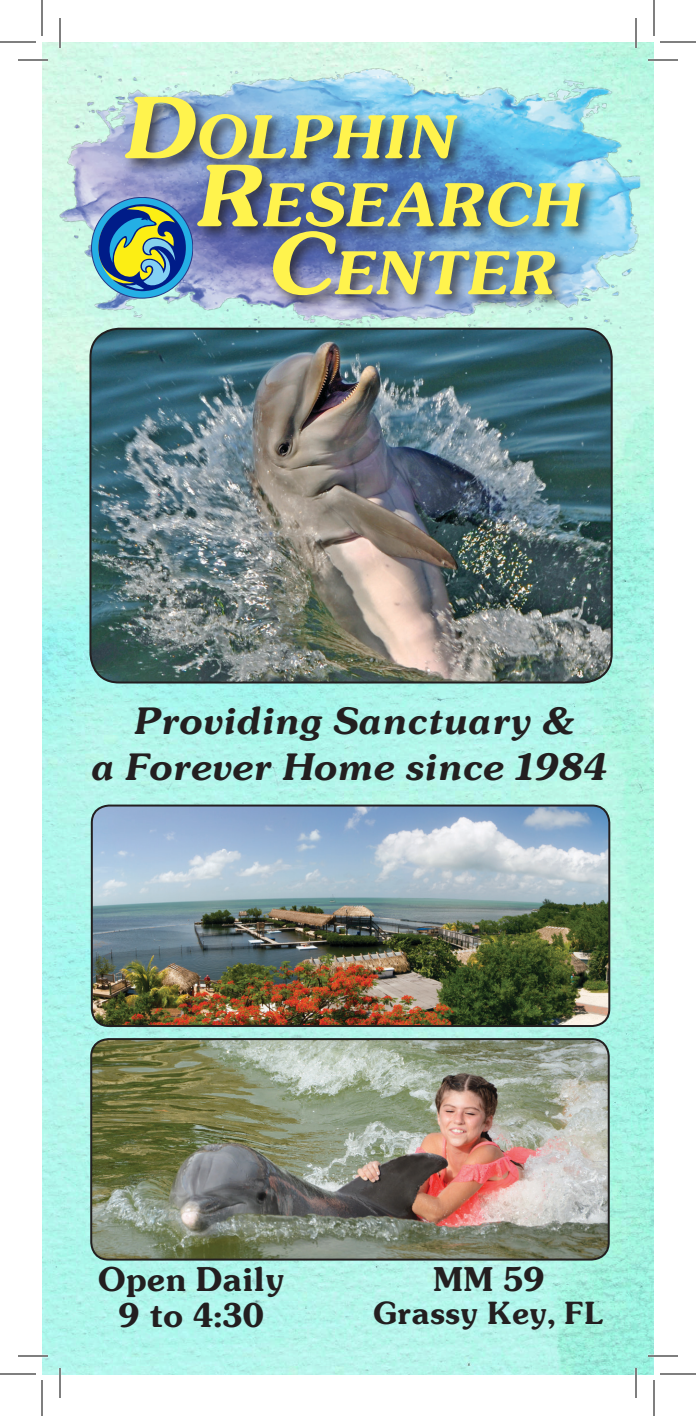
<style>
.page{position:relative;width:696px;height:1416px;background:#fff}
.page>*{position:absolute;margin:0;border:0;box-sizing:border-box;transform-origin:0 0}
.t1{font:italic 700 54.6px "Souvenir";color:#fff34d}
.t2{font:italic 700 34px/46px "Souvenir";color:#231f20;text-align:center}
.t3{font:700 30px "Souvenir";color:#231f20}
.t4{font:700 28px "Souvenir";color:#231f20}
.s1{font-size:78px}
</style>
<div class="page">
<img style="left:42px;top:42px;width:612px;height:1332px">
<img style="left:55px;top:62px;width:586px;height:272px">
<img style="left:90px;top:329px;width:522px;height:354px">
<div style="left:89px;top:328px;width:524px;height:356px;border:2px solid #231f20;border-radius:29px"></div>
<div style="left:122px;top:93px;width:479px;height:218px;background:#231f20;opacity:.75"></div>
<svg style="left:92px;top:197px;width:101px;height:101px"></svg>
<svg style="left:98px;top:201px;width:88px;height:91px;background:#5d8b90"></svg>
<img style="left:92px;top:806px;width:517px;height:220px">
<div style="left:91px;top:805px;width:519px;height:222px;border:2px solid #231f20;border-radius:17px"></div>
<img style="left:91px;top:1039px;width:518px;height:221px">
<div style="left:90px;top:1038px;width:520px;height:223px;border:2px solid #231f20;border-radius:17px"></div>
<hr style="left:18px;top:59px;width:30px;height:2px;background:#fff">
<hr style="left:648px;top:59px;width:30px;height:2px;background:#fff">
<hr style="left:18px;top:1355px;width:30px;height:2px;background:#fff">
<hr style="left:648px;top:1355px;width:30px;height:2px;background:#fff">
<hr style="left:59px;top:18px;width:2px;height:30px;background:#fff">
<hr style="left:59px;top:1368px;width:2px;height:30px;background:#fff">
<hr style="left:635px;top:18px;width:2px;height:30px;background:#fff">
<hr style="left:635px;top:1368px;width:2px;height:30px;background:#fff">
<hr style="left:18px;top:60px;width:30px;height:1px;background:#000">
<hr style="left:648px;top:60px;width:30px;height:1px;background:#000">
<hr style="left:18px;top:1356px;width:30px;height:1px;background:#000">
<hr style="left:648px;top:1356px;width:30px;height:1px;background:#000">
<hr style="left:60px;top:18px;width:1px;height:30px;background:#000">
<hr style="left:60px;top:1368px;width:1px;height:30px;background:#000">
<hr style="left:636px;top:18px;width:1px;height:30px;background:#000">
<hr style="left:636px;top:1368px;width:1px;height:30px;background:#000">
<hr style="left:0;top:42px;width:36px;height:1px;background:#000">
<hr style="left:660px;top:42px;width:36px;height:1px;background:#000">
<hr style="left:0;top:1374px;width:36px;height:1px;background:#000">
<hr style="left:660px;top:1374px;width:36px;height:1px;background:#000">
<hr style="left:42px;top:0;width:1px;height:36px;background:#000">
<hr style="left:42px;top:1380px;width:1px;height:36px;background:#000">
<hr style="left:654px;top:0;width:1px;height:36px;background:#000">
<hr style="left:654px;top:1380px;width:1px;height:36px;background:#000">
<p class="t1" style="left:121px;top:96px;width:333px"><span class="s1">D</span>OLPHIN</p>
<p class="t1" style="left:193px;top:164px;width:389px"><span class="s1">R</span>ESEARCH</p>
<p class="t1" style="left:265px;top:232px;width:289px"><span class="s1">C</span>ENTER</p>
<p class="t2" style="left:90px;top:696px;width:518px">Providing Sanctuary &amp;<br>a Forever Home since 1984</p>
<p class="t3" style="left:98px;top:1257px;width:188px">Open Daily</p>
<p class="t3" style="left:118px;top:1293px;width:147px">9 to 4:30</p>
<p class="t3" style="left:433px;top:1257px;width:113px">MM 59</p>
<p class="t4" style="left:373px;top:1292px;width:232px">Grassy Key, FL</p>
</div>
